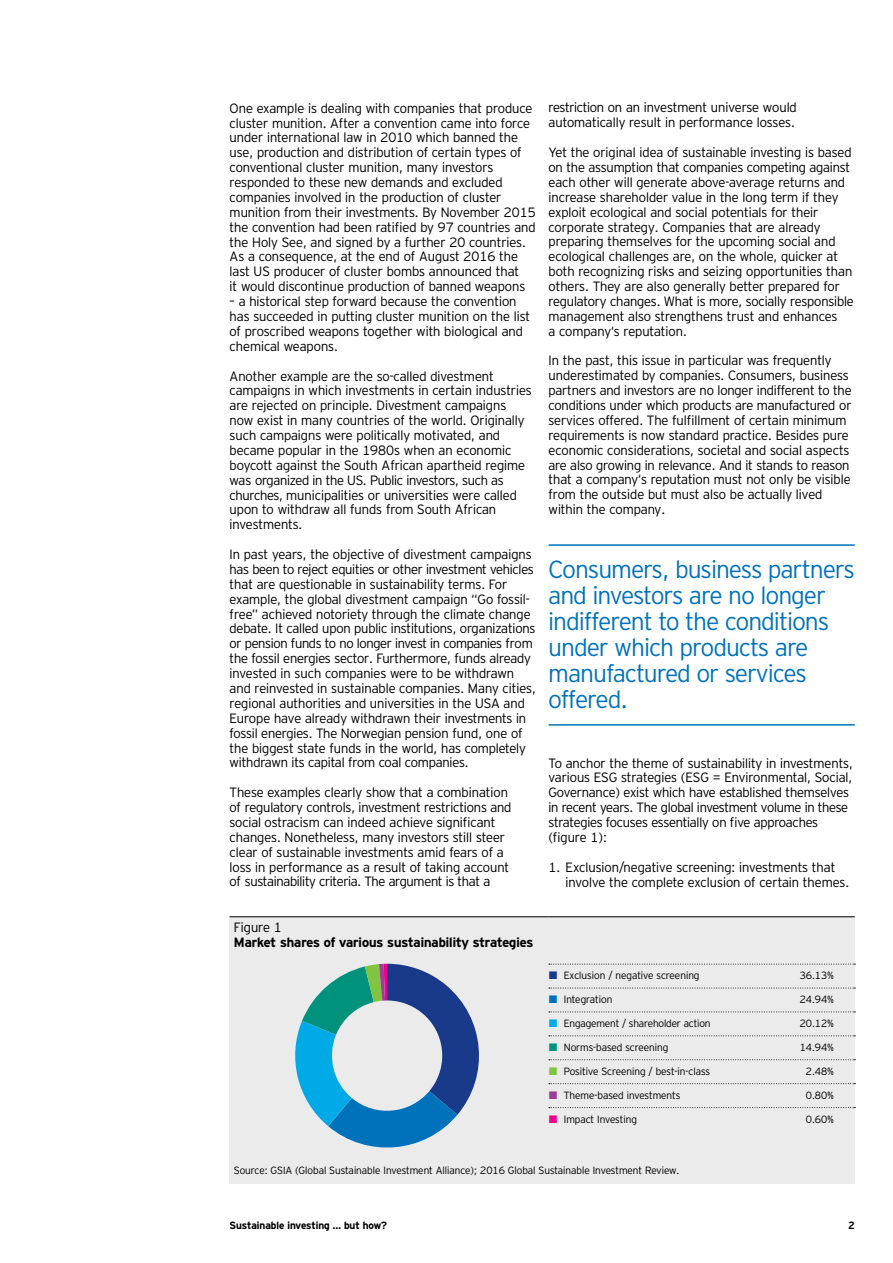
<style>
.page{position:relative;width:893px;height:1263px;background:#fff}
.page>*{position:absolute;margin:0;border:0;box-sizing:border-box;transform-origin:0 0}
.t1{font:300 24.75px/26.1px "Invesco Interstate";letter-spacing:-.015em;color:#0072bc}
.t2{font:300 13.5px/14.9px "Invesco Interstate";color:#000}
.t3{font:700 13.5px "Invesco Interstate";color:#000}
.t4{font:300 10.5px "Invesco Interstate";color:#000}
.t5{font:700 10.5px "Invesco Interstate";color:#000}
</style>
<div class="page">
<hr style="left:549px;top:544px;width:306px;height:2px;background:#0072bc">
<hr style="left:549px;top:724px;width:306px;height:2px;background:#0072bc">
<div style="left:230px;top:916px;width:625px;height:268px;background:#ebebec"></div>
<hr style="left:230px;top:916px;width:319px;height:1px;background:#000">
<hr style="left:549px;top:916px;width:306px;height:1px;background:#000">
<svg style="left:295px;top:964px;width:184px;height:184px"></svg>
<svg style="left:549px;top:964px;width:306px;height:1px"></svg>
<svg style="left:549px;top:988px;width:306px;height:1px"></svg>
<svg style="left:549px;top:1011px;width:306px;height:1px"></svg>
<svg style="left:549px;top:1035px;width:306px;height:1px"></svg>
<svg style="left:549px;top:1059px;width:306px;height:1px"></svg>
<svg style="left:549px;top:1083px;width:306px;height:1px"></svg>
<svg style="left:549px;top:1107px;width:306px;height:1px"></svg>
<p class="t2" style="left:230px;top:100px;width:308px">One example is dealing with companies that produce cluster munition. After a convention came into force under international law in 2010 which banned the use, production and distribution of certain types of conventional cluster munition, many investors responded to these new demands and excluded companies involved in the production of cluster munition from their investments. By November 2015 the convention had been ratified by 97 countries and the Holy See, and signed by a further 20 countries.<br>As a consequence, at the end of August 2016 the last US producer of cluster bombs announced that<br>it would discontinue production of banned weapons</p>
<p class="t2" style="left:230px;top:294px;width:302px">– a historical step forward because the convention has succeeded in putting cluster munition on the list of proscribed weapons together with biological and chemical weapons.</p>
<p class="t2" style="left:230px;top:368px;width:304px">Another example are the so-called divestment campaigns in which investments in certain industries are rejected on principle. Divestment campaigns now exist in many countries of the world. Originally such campaigns were politically motivated, and became popular in the 1980s when an economic boycott against the South African apartheid regime was organized in the US. Public investors, such as churches, municipalities or universities were called upon to withdraw all funds from South African investments.</p>
<p class="t2" style="left:230px;top:547px;width:308px">In past years, the objective of divestment campaigns has been to reject equities or other investment vehicles that are questionable in sustainability terms. For example, the global divestment campaign “Go fossil&shy;free” achieved notoriety through the climate change debate. It called upon public institutions, organizations or pension funds to no longer invest in companies from the fossil energies sector. Furthermore, funds already invested in such companies were to be withdrawn and reinvested in sustainable companies. Many cities, regional authorities and universities in the USA and Europe have already withdrawn their investments in fossil energies. The Norwegian pension fund, one of the biggest state funds in the world, has completely withdrawn its capital from coal companies.</p>
<p class="t2" style="left:230px;top:785px;width:283px">These examples clearly show that a combination of regulatory controls, investment restrictions and social ostracism can indeed achieve significant changes. Nonetheless, many investors still steer clear of sustainable investments amid fears of a loss in performance as a result of taking account of sustainability criteria. The argument is that a</p>
<p class="t2" style="left:234px;top:919px;width:49px">Figure 1</p>
<p class="t3" style="left:234px;top:934px;width:301px">Market shares of various sustainability strategies</p>
<p class="t2" style="left:549px;top:100px;width:250px">restriction on an investment universe would automatically result in performance losses.</p>
<p class="t2" style="left:549px;top:145px;width:307px">Yet the original idea of sustainable investing is based on the assumption that companies competing against each other will generate above-average returns and increase shareholder value in the long term if they exploit ecological and social potentials for their corporate strategy. Companies that are already preparing themselves for the upcoming social and ecological challenges are, on the whole, quicker at both recognizing risks and seizing opportunities than others. They are also generally better prepared for regulatory changes. What is more, socially responsible management also strengthens trust and enhances<br>a company‘s reputation.</p>
<p class="t2" style="left:549px;top:353px;width:305px">In the past, this issue in particular was frequently underestimated by companies. Consumers, business partners and investors are no longer indifferent to the conditions under which products are manufactured or services offered. The fulfillment of certain minimum requirements is now standard practice. Besides pure economic considerations, societal and social aspects are also growing in relevance. And it stands to reason that a company‘s reputation must not only be visible from the outside but must also be actually lived within the company.</p>
<h1 class="t1" style="left:549px;top:556px;width:307px">Consumers, business partners and investors are no longer indifferent to the conditions under which products are manufactured or services offered.</h1>
<p class="t2" style="left:549px;top:755px;width:306px">To anchor the theme of sustainability in investments, various ESG strategies (ESG = Environmental, Social, Governance) exist which have established themselves in recent years. The global investment volume in these strategies focuses essentially on five approaches (figure 1):</p>
<p class="t2" style="left:566px;top:859px;width:285px;text-indent:-17px">1. Exclusion/negative screening: investments that involve the complete exclusion of certain themes.</p>
<p class="t4" style="left:564px;top:969px;width:137px">Exclusion / negative screening</p>
<p class="t4" style="left:800px;top:969px;width:35px">36.13%</p>
<p class="t4" style="left:564px;top:993px;width:50px">Integration</p>
<p class="t4" style="left:800px;top:993px;width:35px">24.94%</p>
<p class="t4" style="left:564px;top:1017px;width:148px">Engagement / shareholder action</p>
<p class="t4" style="left:800px;top:1017px;width:35px">20.12%</p>
<p class="t4" style="left:564px;top:1041px;width:106px">Norms-based screening</p>
<p class="t4" style="left:800px;top:1041px;width:35px">14.94%</p>
<p class="t4" style="left:564px;top:1065px;width:148px">Positive Screening / best-in-class</p>
<p class="t4" style="left:806px;top:1065px;width:29px">2.48%</p>
<p class="t4" style="left:564px;top:1089px;width:118px">Theme-based investments</p>
<p class="t4" style="left:806px;top:1089px;width:29px">0.80%</p>
<p class="t4" style="left:564px;top:1113px;width:75px">Impact Investing</p>
<p class="t4" style="left:806px;top:1113px;width:29px">0.60%</p>
<p class="t4" style="left:234px;top:1163px;width:447px">Source: GSIA (Global Sustainable Investment Alliance); 2016 Global Sustainable Investment Review.</p>
<p class="t5" style="left:230px;top:1219px;width:159px">Sustainable investing … but how?</p>
<p class="t5" style="left:848px;top:1219px;width:8px">2</p>
</div>
